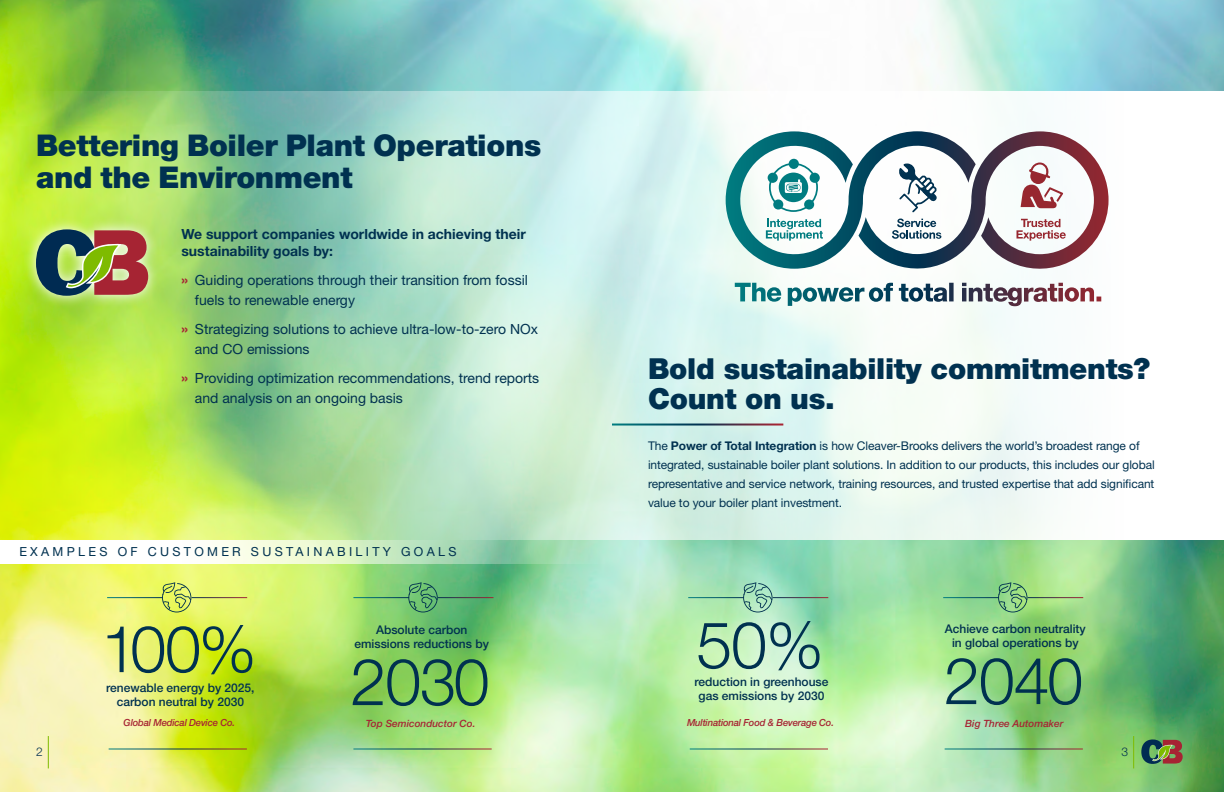
<style>
.page{position:relative;width:1224px;height:792px;background:#fff}
.page>*{position:absolute;margin:0;border:0;box-sizing:border-box;transform-origin:0 0}
.t1{font:300 65px "Helvetica Neue LT Std";letter-spacing:-.02em;color:#003150}
.t2{font:900 30px/32px "Helvetica Neue LT Pro";letter-spacing:-.01em;color:#003150}
.t3{font:900 29px/30px "Helvetica Neue LT Pro";letter-spacing:-.01em;color:#003150}
.t4{font:14px/20px "Helvetica Neue LT Std";color:#003150}
.t5{font:700 14px/17px "Helvetica Neue LT Std";color:#003150}
.t6{font:12.5px "Helvetica Neue LT Std";letter-spacing:.265em;color:#003150}
.t7{font:12px/19px "Helvetica Neue LT Std";letter-spacing:-.01em;color:#003150}
.t8{font:500 12px/14px "Helvetica Neue LT Std";color:#003150;text-align:center}
.t9{font:300 12px "Helvetica Neue LT Std";color:#003150}
.t10{font:italic 500 10px "Helvetica Neue LT Std";color:#a62433}
.t11{font:italic 500 9.8px "Helvetica Neue LT Std";letter-spacing:-.02em;color:#a62433}
.s1{font-weight:700;font-size:15px;color:#a62433}
.s2{font-weight:700}
</style>
<div class="page">
<img style="left:0;top:0;width:1224px;height:792px">
<img style="left:0;top:91px;width:1224px;height:449px">
<hr style="left:612px;top:424px;width:171px;height:2px;background:#fff">
<hr style="left:353px;top:748px;width:139px;height:2px;background:#fff">
<hr style="left:353px;top:597px;width:56px;height:1px;background:#fff">
<hr style="left:438px;top:597px;width:55px;height:1px;background:#fff">
<svg style="left:408px;top:582px;width:30px;height:30px"></svg>
<hr style="left:690px;top:748px;width:138px;height:2px;background:#fff">
<hr style="left:688px;top:597px;width:56px;height:1px;background:#fff">
<hr style="left:773px;top:597px;width:55px;height:1px;background:#fff">
<svg style="left:743px;top:582px;width:30px;height:30px"></svg>
<hr style="left:109px;top:748px;width:138px;height:2px;background:#fff">
<hr style="left:107px;top:597px;width:56px;height:1px;background:#fff">
<hr style="left:192px;top:597px;width:55px;height:1px;background:#fff">
<svg style="left:162px;top:582px;width:29px;height:30px"></svg>
<hr style="left:945px;top:748px;width:138px;height:2px;background:#fff">
<hr style="left:943px;top:597px;width:56px;height:1px;background:#fff">
<hr style="left:1028px;top:597px;width:55px;height:1px;background:#fff">
<svg style="left:998px;top:582px;width:29px;height:30px"></svg>
<svg style="left:0;top:540px;width:612px;height:23px"></svg>
<svg style="left:23px;top:217px;width:137px;height:91px;background:#bae754"></svg>
<svg style="left:36px;top:229px;width:112px;height:67px;background:#817456"></svg>
<hr style="left:1133px;top:736px;width:1px;height:32px;background:#7ebb00">
<hr style="left:48px;top:736px;width:1px;height:32px;background:#7ebb00">
<svg style="left:1141px;top:739px;width:42px;height:25px"></svg>
<svg style="left:735px;top:283px;width:247px;height:23px"></svg>
<svg style="left:726px;top:131px;width:383px;height:147px"></svg>
<svg style="left:1021px;top:163px;width:42px;height:45px"></svg>
<svg style="left:1017px;top:219px;width:49px;height:22px"></svg>
<svg style="left:892px;top:163px;width:49px;height:76px"></svg>
<svg style="left:766px;top:219px;width:57px;height:22px"></svg>
<div style="left:768px;top:173px;width:10px;height:10px;background:#007c80;border-radius:50%"></div>
<div style="left:773px;top:199px;width:10px;height:11px;background:#007c80;border-radius:50%"></div>
<div style="left:810px;top:173px;width:10px;height:10px;background:#007c80;border-radius:50%"></div>
<div style="left:804px;top:199px;width:10px;height:11px;background:#007c80;border-radius:50%"></div>
<div style="left:789px;top:159px;width:10px;height:10px;background:#007c80;border-radius:50%"></div>
<svg style="left:779px;top:173px;width:29px;height:29px"></svg>
<div style="left:769px;top:163px;width:49px;height:49px;border:2px solid #007c80;border-radius:50%"></div>
<h2 class="t2" style="left:36px;top:130px;width:507px">Bettering Boiler Plant Operations and the Environment</h2>
<p class="t5" style="left:181px;top:225px;width:346px">We support companies worldwide in achieving their sustainability goals by:</p>
<p class="t4" style="left:195px;top:270px;width:334px;text-indent:-14px"><span class="s1">»</span> Guiding operations through their transition from fossil fuels to renewable energy</p>
<p class="t4" style="left:195px;top:319px;width:345px;text-indent:-14px"><span class="s1">»</span> Strategizing solutions to achieve ultra-low-to-zero NOx and CO emissions</p>
<p class="t4" style="left:195px;top:368px;width:346px;text-indent:-14px"><span class="s1">»</span> Providing optimization recommendations, trend reports and analysis on an ongoing basis</p>
<p class="t6" style="left:19px;top:544px;width:439px">EXAMPLES OF CUSTOMER SUSTAINABILITY GOALS</p>
<h1 class="t1" style="left:101px;top:609px;width:157px">100%</h1>
<p class="t8" style="left:106px;top:680px;width:150px">renewable energy by 2025, carbon neutral by 2030</p>
<p class="t11" style="left:124px;top:717px;width:113px">Global Medical Device Co.</p>
<p class="t8" style="left:354px;top:623px;width:136px">Absolute carbon emissions reductions by</p>
<h1 class="t1" style="left:350px;top:642px;width:141px">2030</h1>
<p class="t10" style="left:366px;top:717px;width:111px">Top Semiconductor Co.</p>
<h3 class="t3" style="left:648px;top:353px;width:504px">Bold sustainability commitments?<br>Count on us.</h3>
<p class="t7" style="left:648px;top:436px;width:508px">The <span class="s2">Power of Total Integration</span> is how Cleaver-Brooks delivers the world’s broadest range of integrated, sustainable boiler plant solutions. In addition to our products, this includes our global representative and service network, training resources, and trusted expertise that add significant value to your boiler plant investment.</p>
<h1 class="t1" style="left:696px;top:605px;width:129px">50%</h1>
<p class="t8" style="left:694px;top:674px;width:136px">reduction in greenhouse gas emissions by 2030</p>
<p class="t11" style="left:687px;top:717px;width:148px">Multinational Food &amp; Beverage Co.</p>
<p class="t8" style="left:945px;top:622px;width:142px">Achieve carbon neutrality in global operations by</p>
<h1 class="t1" style="left:944px;top:641px;width:141px">2040</h1>
<p class="t10" style="left:965px;top:717px;width:100px">Big Three Automaker</p>
<p class="t9" style="left:36px;top:744px;width:8px">2</p>
<p class="t9" style="left:1122px;top:744px;width:8px">3</p>
</div>
